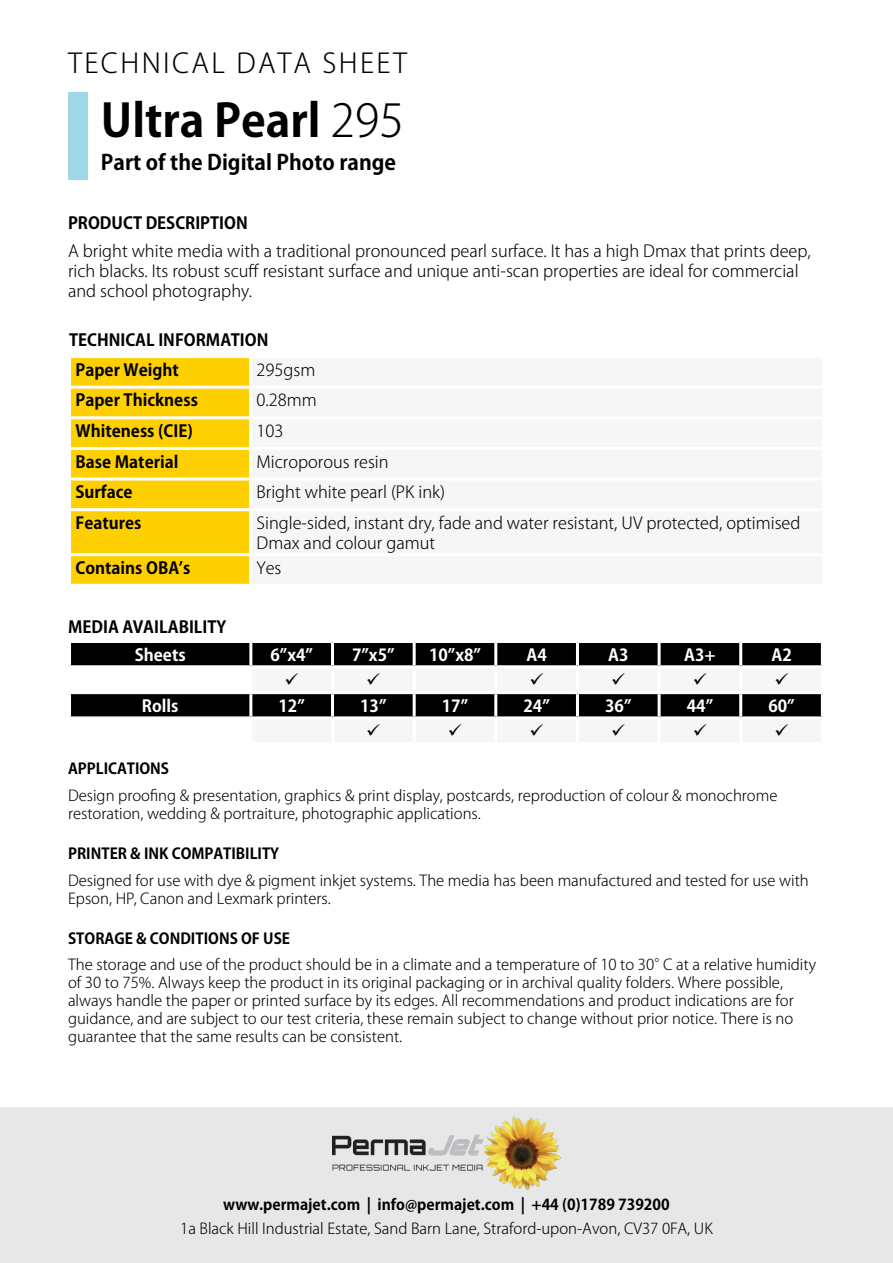
<style>
.page{position:relative;width:893px;height:1263px;background:#fff}
.page>*{position:absolute;margin:0;border:0;box-sizing:border-box;transform-origin:0 0}
.t1{font:700 45px "Koz Go Pro";color:#000}
.t2{font:300 27px "Koz Go Pro";letter-spacing:.09em;color:#000}
.t3{font:700 21px "Koz Go Pro";color:#000}
.t4{font:300 16.5px/19.8px "Koz Go Pro";color:#000}
.t5{font:700 16.5px "Koz Go Pro";color:#000}
.t6{font:700 16.5px "Koz Go Pro";color:#fff}
.t7{font:300 15px/18px "Koz Go Pro";color:#000}
.t8{font:700 15px "Koz Go Pro";color:#000}
.s1{font-weight:300}
</style>
<div class="page">
<div style="left:0;top:1107px;width:893px;height:156px;background:#e7e7e7"></div>
<div style="left:68px;top:92px;width:20px;height:87px;background:#9fd8e7"></div>
<img style="left:333px;top:1116px;width:227px;height:73px">
<div style="left:71px;top:358px;width:178px;height:226px;background:#ffd000"></div>
<hr style="left:68px;top:386px;width:183px;height:3px;background:#fff">
<hr style="left:68px;top:416px;width:183px;height:3px;background:#fff">
<hr style="left:68px;top:447px;width:183px;height:3px;background:#fff">
<hr style="left:68px;top:477px;width:183px;height:3px;background:#fff">
<hr style="left:68px;top:508px;width:183px;height:3px;background:#fff">
<hr style="left:68px;top:553px;width:183px;height:3px;background:#fff">
<svg style="left:71px;top:643px;width:750px;height:73px;fill:#000"></svg>
<hr style="left:249px;top:643px;width:3px;height:22px;background:#fff">
<hr style="left:331px;top:643px;width:3px;height:22px;background:#fff">
<hr style="left:413px;top:643px;width:3px;height:22px;background:#fff">
<hr style="left:494px;top:643px;width:3px;height:22px;background:#fff">
<hr style="left:576px;top:643px;width:3px;height:22px;background:#fff">
<hr style="left:658px;top:643px;width:3px;height:22px;background:#fff">
<hr style="left:739px;top:643px;width:3px;height:22px;background:#fff">
<hr style="left:68px;top:665px;width:183px;height:3px;background:#fff">
<hr style="left:251px;top:665px;width:82px;height:3px;background:#fff">
<hr style="left:249px;top:668px;width:3px;height:23px;background:#fff">
<hr style="left:333px;top:665px;width:81px;height:3px;background:#fff">
<hr style="left:414px;top:665px;width:82px;height:3px;background:#fff">
<hr style="left:496px;top:665px;width:81px;height:3px;background:#fff">
<hr style="left:577px;top:665px;width:82px;height:3px;background:#fff">
<hr style="left:659px;top:665px;width:82px;height:3px;background:#fff">
<hr style="left:741px;top:665px;width:83px;height:3px;background:#fff">
<hr style="left:68px;top:691px;width:183px;height:3px;background:#fff">
<hr style="left:249px;top:694px;width:3px;height:22px;background:#fff">
<svg style="left:251px;top:668px;width:571px;height:50px"></svg>
<h2 class="t2" style="left:68px;top:46px;width:341px">TECHNICAL DATA SHEET</h2>
<h1 class="t1" style="left:101px;top:91px;width:304px">Ultra Pearl <span class="s1">295</span></h1>
<h3 class="t3" style="left:101px;top:149px;width:297px">Part of the Digital Photo range</h3>
<p class="t5" style="left:68px;top:212px;width:181px">PRODUCT DESCRIPTION</p>
<p class="t4" style="left:68px;top:241px;width:744px">A bright white media with a traditional pronounced pearl surface. It has a high Dmax that prints deep, rich blacks. Its robust scuff resistant surface and unique anti-scan properties are ideal for commercial and school photography.</p>
<p class="t5" style="left:69px;top:330px;width:201px">TECHNICAL INFORMATION</p>
<p class="t5" style="left:76px;top:359px;width:105px">Paper Weight</p>
<p class="t4" style="left:257px;top:360px;width:60px">295gsm</p>
<p class="t5" style="left:76px;top:390px;width:124px">Paper Thickness</p>
<p class="t4" style="left:257px;top:390px;width:62px">0.28mm</p>
<p class="t5" style="left:76px;top:420px;width:119px">Whiteness (CIE)</p>
<p class="t4" style="left:257px;top:421px;width:28px">103</p>
<p class="t5" style="left:76px;top:451px;width:104px">Base Material</p>
<p class="t4" style="left:257px;top:452px;width:134px">Microporous resin</p>
<p class="t5" style="left:76px;top:482px;width:59px">Surface</p>
<p class="t4" style="left:257px;top:482px;width:190px">Bright white pearl (PK ink)</p>
<p class="t5" style="left:76px;top:512px;width:68px">Features</p>
<p class="t4" style="left:257px;top:513px;width:545px">Single-sided, instant dry, fade and water resistant, UV protected, optimised<br>Dmax and colour gamut</p>
<p class="t5" style="left:76px;top:557px;width:117px">Contains OBA’s</p>
<p class="t4" style="left:257px;top:558px;width:26px">Yes</p>
<p class="t5" style="left:68px;top:616px;width:160px">MEDIA AVAILABILITY</p>
<p class="t6" style="left:135px;top:644px;width:52px">Sheets</p>
<p class="t6" style="left:270px;top:644px;width:44px">6”x4”</p>
<p class="t6" style="left:352px;top:644px;width:44px">7”x5”</p>
<p class="t6" style="left:429px;top:644px;width:53px">10”x8”</p>
<p class="t6" style="left:526px;top:644px;width:22px">A4</p>
<p class="t6" style="left:608px;top:644px;width:22px">A3</p>
<p class="t6" style="left:684px;top:644px;width:33px">A3+</p>
<p class="t6" style="left:771px;top:644px;width:22px">A2</p>
<p class="t6" style="left:142px;top:695px;width:38px">Rolls</p>
<p class="t6" style="left:279px;top:695px;width:28px">12”</p>
<p class="t6" style="left:360px;top:695px;width:28px">13”</p>
<p class="t6" style="left:442px;top:695px;width:28px">17”</p>
<p class="t6" style="left:523px;top:695px;width:28px">24”</p>
<p class="t6" style="left:605px;top:695px;width:28px">36”</p>
<p class="t6" style="left:687px;top:695px;width:28px">44”</p>
<p class="t6" style="left:768px;top:695px;width:28px">60”</p>
<p class="t8" style="left:68px;top:759px;width:103px">APPLICATIONS</p>
<p class="t7" style="left:68px;top:786px;width:711px">Design proofing &amp; presentation, graphics &amp; print display, postcards, reproduction of colour &amp; monochrome restoration, wedding &amp; portraiture, photographic applications.</p>
<p class="t8" style="left:68px;top:844px;width:213px">PRINTER &amp; INK COMPATIBILITY</p>
<p class="t7" style="left:68px;top:871px;width:742px">Designed for use with dye &amp; pigment inkjet systems. The media has been manufactured and tested for use with<br>Epson, HP, Canon and Lexmark printers.</p>
<p class="t8" style="left:68px;top:929px;width:224px">STORAGE &amp; CONDITIONS OF USE</p>
<p class="t7" style="left:68px;top:956px;width:750px">The storage and use of the product should be in a climate and a temperature of 10 to 30°C at a relative humidity of 30 to 75%. Always keep the product in its original packaging or in archival quality folders. Where possible, always handle the paper or printed surface by its edges. All recommendations and product indications are for guidance, and are subject to our test criteria, these remain subject to change without prior notice. There is no guarantee that the same results can be consistent.</p>
<p class="t8" style="left:223px;top:1194px;width:448px">www.permajet.com | info@permajet.com | +44 (0)1789 739200</p>
<p class="t7" style="left:180px;top:1219px;width:534px">1a Black Hill Industrial Estate, Sand Barn Lane, Straford-upon-Avon, CV37 0FA, UK</p>
</div>
